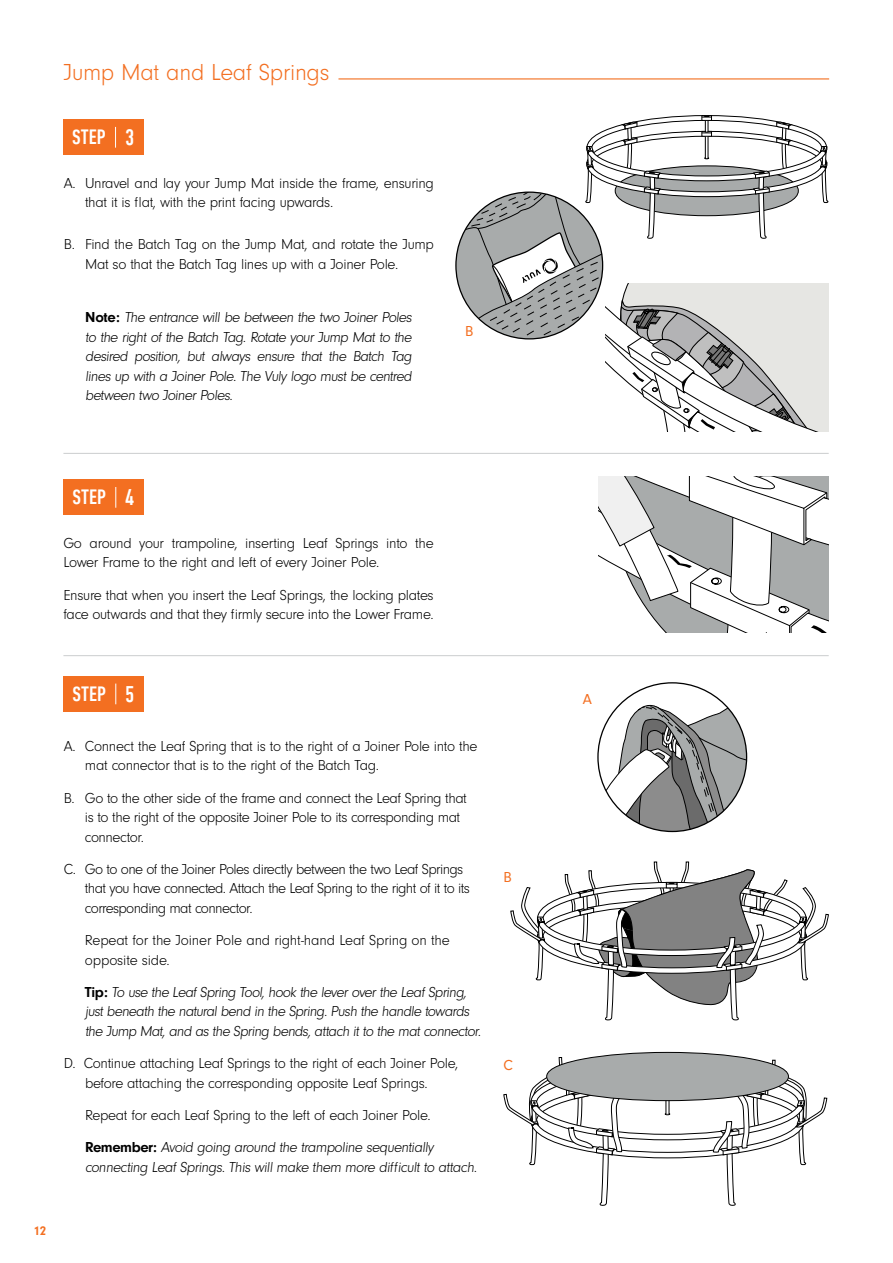
<style>
.page{position:relative;width:893px;height:1263px;background:#fff}
.page>*{position:absolute;margin:0;border:0;box-sizing:border-box;transform-origin:0 0}
.t1{font:300 24px "Neuzeit Gro";letter-spacing:-.01em;color:#f36f21}
.t2{font:500 condensed 21.15px "DIN Next LT Pro";color:#fff}
.t3{font:300 15px/19.5px "Neuzeit Gro";letter-spacing:-.025em;color:#000}
.t4{font:15px "Neuzeit Gro";color:#f36f21}
.t5{font:700 12.9px "Neuzeit Gro";color:#f36f21}
.s1{font-size:23.1px}
.s2{font-weight:700}
</style>
<div class="page">
<svg style="left:503px;top:1052px;width:324px;height:154px"></svg>
<div style="left:64px;top:480px;width:80px;height:35px;background:#f36f21"></div>
<svg style="left:115px;top:487px;width:1px;height:21px"></svg>
<div style="left:64px;top:676px;width:80px;height:35px;background:#f36f21"></div>
<svg style="left:115px;top:683px;width:1px;height:21px"></svg>
<hr style="left:338px;top:78px;width:491px;height:1px;background:#f36f21">
<hr style="left:63px;top:453px;width:766px;height:1px;background:#d1d3d4">
<hr style="left:63px;top:655px;width:766px;height:1px;background:#d1d3d4">
<svg style="left:598px;top:477px;width:231px;height:155px"></svg>
<svg style="left:597px;top:682px;width:150px;height:150px"></svg>
<svg style="left:456px;top:115px;width:373px;height:316px"></svg>
<div style="left:64px;top:120px;width:80px;height:35px;background:#f36f21"></div>
<svg style="left:115px;top:127px;width:1px;height:21px"></svg>
<svg style="left:510px;top:861px;width:319px;height:159px"></svg>
<h1 class="t1" style="left:64px;top:59px;width:267px">Jump Mat and Leaf Springs</h1>
<h2 class="t2" style="left:72px;top:125px;width:64px">STEP <span class="s1">3</span></h2>
<p class="t3" style="left:85px;top:173px;width:350px;text-indent:-21px">A. Unravel and lay your Jump Mat inside the frame, ensuring that it is flat, with the print facing upwards.</p>
<p class="t3" style="left:85px;top:235px;width:350px;text-indent:-21px">B. Find the Batch Tag on the Jump Mat, and rotate the Jump<br>Mat so that the Batch Tag lines up with a Joiner Pole.</p>
<p class="t3" style="left:85px;top:308px;width:330px;text-align:justify"><span class="s2">N ote :</span> The entrance will be between the two Joiner Poles to the right of the Batch Tag. Rotate your Jump Mat to the desired position, but always ensure that the Batch Tag lines up with a Joiner Pole. The Vuly logo must be centred between two Joiner Poles.</p>
<p class="t4" style="left:465px;top:323px;width:10px">B</p>
<h2 class="t2" style="left:72px;top:485px;width:64px">STEP <span class="s1">4</span></h2>
<p class="t3" style="left:63px;top:533px;width:372px">Go around your trampoline, inserting Leaf Springs into the<br>Lower Frame to the right and left of every Joiner Pole.</p>
<p class="t3" style="left:63px;top:585px;width:372px">Ensure that when you insert the Leaf Springs, the locking plates face outwards and that they firmly secure into the Lower Frame.</p>
<h2 class="t2" style="left:72px;top:682px;width:64px">STEP <span class="s1">5</span></h2>
<p class="t3" style="left:85px;top:736px;width:394px;text-indent:-21px">A. Connect the Leaf Spring that is to the right of a Joiner Pole into the mat connector that is to the right of the Batch Tag.</p>
<p class="t3" style="left:85px;top:788px;width:383px;text-indent:-21px">B. Go to the other side of the frame and connect the Leaf Spring that is to the right of the opposite Joiner Pole to its corresponding mat connector.</p>
<p class="t3" style="left:85px;top:859px;width:386px;text-indent:-21px">C. Go to one of the Joiner Poles directly between the two Leaf Springs that you have connected. Attach the Leaf Spring to the right of it to its corresponding mat connector.</p>
<p class="t3" style="left:85px;top:931px;width:366px">Repeat for the Joiner Pole and right-hand Leaf Spring on the opposite side.</p>
<p class="t3" style="left:85px;top:982px;width:400px"><span class="s2">Tip :</span> To use the Leaf Spring Tool, hook the lever over the Leaf Spring, just beneath the natural bend in the Spring. Push the handle towards the Jump Mat, and as the Spring bends, attach it to the mat connector.</p>
<p class="t3" style="left:85px;top:1054px;width:375px;text-indent:-21px">D. Continue attaching Leaf Springs to the right of each Joiner Pole, before attaching the corresponding opposite Leaf Springs.</p>
<p class="t3" style="left:85px;top:1099px;width:352px;line-height:32.2px">Repeat for each Leaf Spring to the left of each Joiner Pole.<br><span class="s2">Remember :</span> Avoid going around the trampoline sequentially</p>
<p class="t3" style="left:85px;top:1157px;width:395px">connecting Leaf Springs. This will make them more difficult to attach.</p>
<p class="t5" style="left:34px;top:1223px;width:14px">12</p>
<p class="t4" style="left:503px;top:869px;width:10px">B</p>
<p class="t4" style="left:503px;top:1057px;width:11px">C</p>
<p class="t4" style="left:583px;top:691px;width:11px">A</p>
</div>
